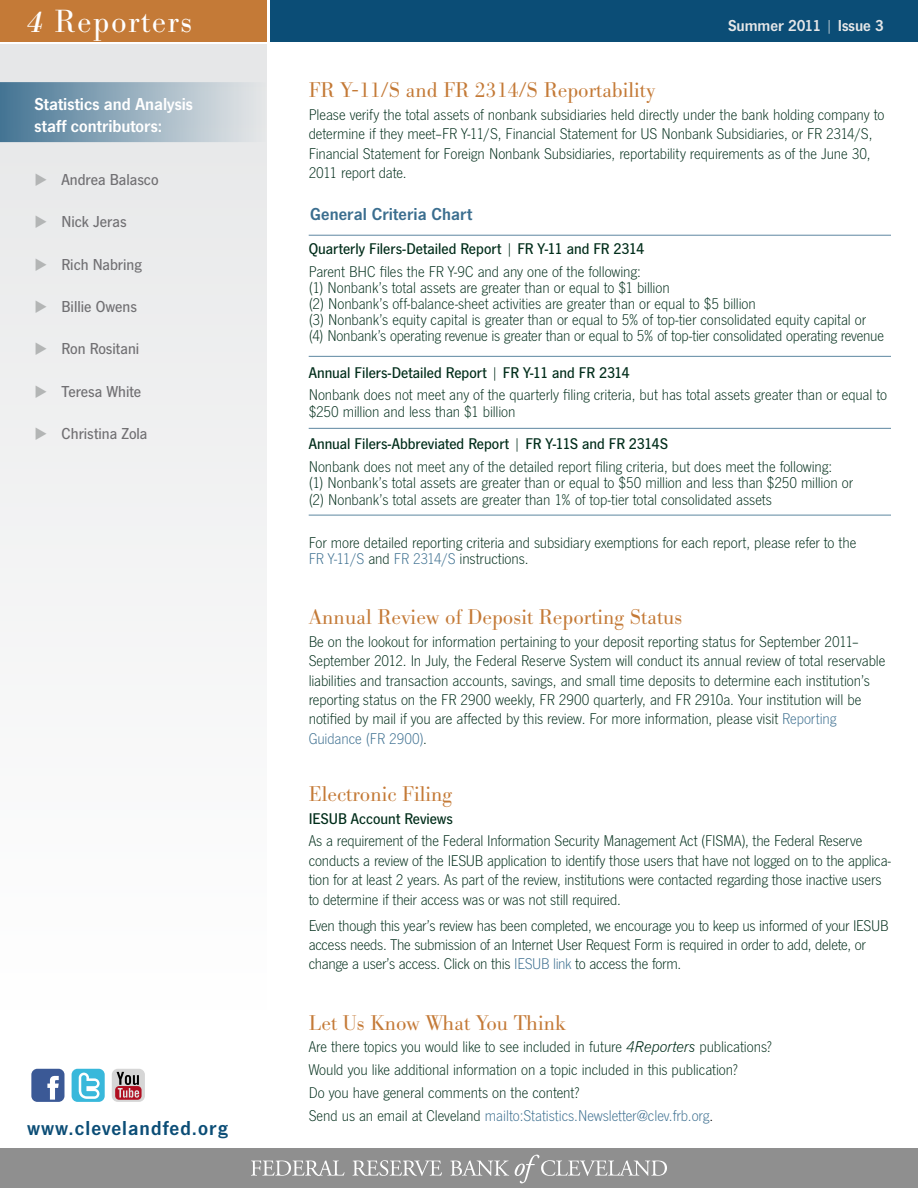
<style>
.page{position:relative;width:918px;height:1188px;background:#fff}
.page>*{position:absolute;margin:0;border:0;box-sizing:border-box;transform-origin:0 0}
.t1{font:300 31.5px "B Bodoni";letter-spacing:.05em;color:#fff}
.t2{font:300 21px "B Bodoni";color:#c47a37}
.t3{font:600 21px "News Got T";letter-spacing:.05em;color:#0b4d76}
.t4{font:600 18px/22.2px "News Got T";color:#fff}
.t5{font:600 18px "News Got T";letter-spacing:.005em;color:#3b6e8f}
.t6{font:500 16.5px "News Got T";color:#717073}
.t7{font:600 16.5px "News Got T";color:#e6e7e8}
.t8{font:16.2px/19.4px "News Got T Ligh";letter-spacing:-.01em;color:#002d1a}
.t9{font:500 16.2px "News Got T";color:#002d1a}
.t10{font:16.2px "News Got T Ligh";letter-spacing:-.005em;color:#3b6e8f}
.s1{font-family:"Bodoni";font-weight:400;font-style:italic}
.s2{color:#b3b5b5}
.s3{font-family:"News Got T Ligh";font-weight:400}
.s4{color:#3b6e8f}
.s5{font-family:"News Gothic BT";font-weight:300;font-style:italic;font-size:15px}
.s6{color:#002d1a}
.s7{color:#000}
</style>
<div class="page">
<div style="left:0;top:1149px;width:918px;height:39px;background:#8f8f8f"></div>
<svg style="left:251px;top:1155px;width:416px;height:28px"></svg>
<div style="left:0;top:0;width:267px;height:41px;background:#c47a37"></div>
<div style="left:270px;top:0;width:648px;height:41px;background:#0b4d76"></div>
<div style="left:0;top:45px;width:267px;height:965px;background:#f3f3f4"></div>
<div style="left:0;top:82px;width:267px;height:60px;background:linear-gradient(to right,#467594,#eaeaea)"></div>
<div style="left:70px;top:1067px;width:36px;height:36px;border:3px solid #fff;border-radius:6px"></div>
<div style="left:72px;top:1069px;width:33px;height:33px;background:#38b8db;border-radius:6px"></div>
<svg style="left:79px;top:1073px;width:21px;height:26px"></svg>
<div style="left:30px;top:1067px;width:36px;height:36px;border:3px solid #fff;border-radius:6px"></div>
<div style="left:31px;top:1069px;width:33px;height:33px;background:#3b5996;border-radius:6px"></div>
<svg style="left:47px;top:1076px;width:12px;height:24px"></svg>
<div style="left:110px;top:1067px;width:36px;height:36px;border:3px solid #fff;border-radius:6px"></div>
<div style="left:112px;top:1069px;width:33px;height:33px;background:#d6d6d6;border-radius:6px"></div>
<div style="left:115px;top:1086px;width:27px;height:14px;background:#b00f21;border-radius:4px"></div>
<svg style="left:117px;top:1072px;width:22px;height:26px"></svg>
<hr style="left:309px;top:515px;width:582px;height:1px;background:#5d87a1">
<hr style="left:309px;top:428px;width:582px;height:1px;background:#5d87a1">
<hr style="left:309px;top:356px;width:582px;height:1px;background:#5d87a1">
<hr style="left:309px;top:235px;width:582px;height:1px;background:#5d87a1">
<p class="t1" style="left:27px;top:4px;width:167px"><span class="s1">4</span> Reporters</p>
<p class="t4" style="left:34px;top:92px;width:160px">Statistics and Analysis staff contributors:</p>
<p class="t6" style="left:34px;top:170px;width:126px"><span class="s2">◆</span> Andrea Balasco</p>
<p class="t6" style="left:34px;top:213px;width:94px"><span class="s2">◆</span> Nick Jeras</p>
<p class="t6" style="left:34px;top:255px;width:109px"><span class="s2">◆</span> Rich Nabring</p>
<p class="t6" style="left:34px;top:297px;width:104px"><span class="s2">◆</span> Billie Owens</p>
<p class="t6" style="left:34px;top:340px;width:106px"><span class="s2">◆</span> Ron Rositani</p>
<p class="t6" style="left:34px;top:382px;width:108px"><span class="s2">◆</span> Teresa White</p>
<p class="t6" style="left:34px;top:424px;width:115px"><span class="s2">◆</span> Christina Zola</p>
<p class="t3" style="left:27px;top:1115px;width:202px">www.clevelandfed.org</p>
<p class="t7" style="left:728px;top:16px;width:157px">Summer 2011 <span class="s3">|</span> Issue 3</p>
<p class="t2" style="left:309px;top:78px;width:348px">FR Y-11/S and FR 2314/S Reportability</p>
<p class="t8" style="left:309px;top:104px;width:577px">Please verify the total assets of nonbank subsidiaries held directly under the bank holding company to determine if they meet–FR Y-11/S, Financial Statement for US Nonbank Subsidiaries, or FR 2314/S, Financial Statement for Foreign Nonbank Subsidiaries, reportability requirements as of the June 30, 2011 report date.</p>
<p class="t5" style="left:310px;top:204px;width:164px">General Criteria Chart</p>
<p class="t9" style="left:309px;top:240px;width:337px">Quarterly Filers-Detailed Report <span class="s3">|</span> FR Y-11 and FR 2314</p>
<p class="t8" style="left:309px;top:263px;width:577px;line-height:16.2px">Parent BHC files the FR Y-9C and any one of the following:<br>(1) Nonbank’s total assets are greater than or equal to $1 billion<br>(2) Nonbank’s off-balance-sheet activities are greater than or equal to $5 billion<br>(3) Nonbank’s equity capital is greater than or equal to 5% of top-tier consolidated equity capital or (4) Nonbank’s operating revenue is greater than or equal to 5% of top-tier consolidated operating revenue</p>
<p class="t9" style="left:309px;top:363px;width:322px">Annual Filers-Detailed Report <span class="s3">|</span> FR Y-11 and FR 2314</p>
<p class="t8" style="left:309px;top:387px;width:580px;line-height:16.2px">Nonbank does not meet any of the quarterly filing criteria, but has total assets greater than or equal to $250 million and less than $1 billion</p>
<p class="t9" style="left:309px;top:435px;width:361px">Annual Filers-Abbreviated Report <span class="s3">|</span> FR Y-11S and FR 2314S</p>
<p class="t8" style="left:309px;top:458px;width:546px;line-height:16.2px">Nonbank does not meet any of the detailed report filing criteria, but does meet the following:<br>(1) Nonbank’s total assets are greater than or equal to $50 million and less than $250 million or (2) Nonbank’s total assets are greater than 1% of top-tier total consolidated assets</p>
<p class="t8" style="left:309px;top:534px;width:549px;line-height:16.2px">For more detailed reporting criteria and subsidiary exemptions for each report, please refer to the<br><span class="s4">FR Y-11/S</span> and <span class="s4">FR 2314/S</span> instructions.</p>
<p class="t2" style="left:309px;top:605px;width:375px">Annual Review of Deposit Reporting Status</p>
<p class="t8" style="left:309px;top:631px;width:578px">Be on the lookout for information pertaining to your deposit reporting status for September 2011– September 2012. In July, the Federal Reserve System will conduct its annual review of total reservable liabilities and transaction accounts, savings, and small time deposits to determine each institution’s reporting status on the FR 2900 weekly, FR 2900 quarterly, and FR 2910a. Your institution will be notified by mail if you are affected by this review. For more information, please visit <span class="s4">Reporting Guidance (FR 2900)</span>.</p>
<p class="t2" style="left:309px;top:782px;width:145px">Electronic Filing</p>
<p class="t9" style="left:309px;top:809px;width:146px">IESUB Account Reviews</p>
<p class="t8" style="left:309px;top:831px;width:584px">As a requirement of the Federal Information Security Management Act (FISMA), the Federal Reserve conducts a review of the IESUB application to identify those users that have not logged on to the applica&shy;tion for at least 2 years. As part of the review, institutions were contacted regarding those inactive users to determine if their access was or was not still required.</p>
<p class="t8" style="left:309px;top:915px;width:581px">Even though this year’s review has been completed, we encourage you to keep us informed of your IESUB access needs. The submission of an Internet User Request Form is required in order to add, delete, or change a user’s access. Click on this <span class="s4">IESUB link</span> to access the form.</p>
<p class="t2" style="left:309px;top:1011px;width:259px">Let Us Know What You Think</p>
<p class="t8" style="left:309px;top:1037px;width:465px">Are there topics you would like to see included in future <span class="s5">4Reporters</span> publications?</p>
<p class="t8" style="left:309px;top:1060px;width:431px">Would you like additional information on a topic included in this publication?</p>
<p class="t8" style="left:309px;top:1083px;width:273px">Do you have general comments on the content?</p>
<p class="t10" style="left:309px;top:1107px;width:406px"><span class="s6">Send us an email at Cleveland</span> mailto:Statistics.Newsletter@clev.frb.org<span class="s7">.</span></p>
</div>
